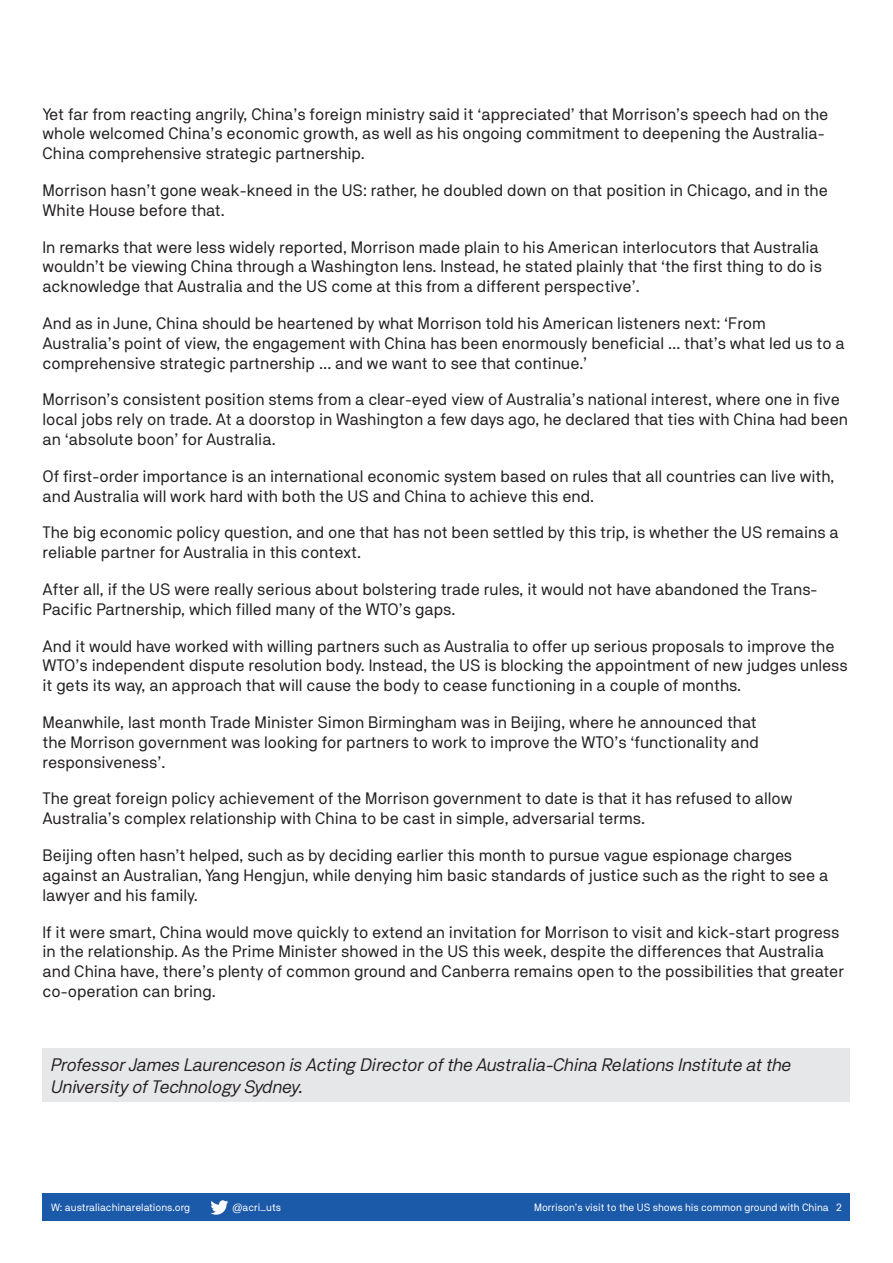
<style>
.page{position:relative;width:893px;height:1263px;background:#fff}
.page>*{position:absolute;margin:0;border:0;box-sizing:border-box;transform-origin:0 0}
.Author_bios{font:italic 18px/21.6px "NB Akademie Std";color:#231f20}
.Body_Copy{font:16.5px/19.8px "NB Akademie Std";color:#231f20}
.t1{font:10.5px "NB Akademie Std";color:#fff}
</style>
<div class="page">
<div style="left:43px;top:1193px;width:807px;height:27px;background:#1b5aa9"></div>
<svg style="left:210px;top:1200px;width:18px;height:15px"></svg>
<div style="left:43px;top:1048px;width:807px;height:53px;background:#e6e7e9"></div>
<p class="Body_Copy" style="left:43px;top:104px;width:787px">Yet far from reacting angrily, China’s foreign ministry said it ‘appreciated’ that Morrison’s speech had on the whole welcomed China’s economic growth, as well as his ongoing commitment to deepening the Australia-<br>China comprehensive strategic partnership.</p>
<p class="Body_Copy" style="left:43px;top:180px;width:787px">Morrison hasn’t gone weak-kneed in the US: rather, he doubled down on that position in Chicago, and in the<br>White House before that.</p>
<p class="Body_Copy" style="left:43px;top:237px;width:781px">In remarks that were less widely reported, Morrison made plain to his American interlocutors that Australia wouldn’t be viewing China through a Washington lens. Instead, he stated plainly that ‘the first thing to do is acknowledge that Australia and the US come at this from a different perspective’.</p>
<p class="Body_Copy" style="left:43px;top:313px;width:804px">And as in June, China should be heartened by what Morrison told his American listeners next: ‘From<br>Australia’s point of view, the engagement with China has been enormously beneficial … that’s what led us to a comprehensive strategic partnership … and we want to see that continue.’</p>
<p class="Body_Copy" style="left:43px;top:390px;width:807px">Morrison’s consistent position stems from a clear-eyed view of Australia’s national interest, where one in five local jobs rely on trade. At a doorstop in Washington a few days ago, he declared that ties with China had been an ‘absolute boon’ for Australia.</p>
<p class="Body_Copy" style="left:43px;top:466px;width:794px">Of first-order importance is an international economic system based on rules that all countries can live with, and Australia will work hard with both the US and China to achieve this end.</p>
<p class="Body_Copy" style="left:43px;top:523px;width:798px">The big economic policy question, and one that has not been settled by this trip, is whether the US remains a reliable partner for Australia in this context.</p>
<p class="Body_Copy" style="left:43px;top:579px;width:776px">After all, if the US were really serious about bolstering trade rules, it would not have abandoned the Trans-<br>Pacific Partnership, which filled many of the WTO’s gaps.</p>
<p class="Body_Copy" style="left:43px;top:636px;width:807px">And it would have worked with willing partners such as Australia to offer up serious proposals to improve the<br>WTO’s independent dispute resolution body. Instead, the US is blocking the appointment of new judges unless it gets its way, an approach that will cause the body to cease functioning in a couple of months.</p>
<p class="Body_Copy" style="left:43px;top:712px;width:718px">Meanwhile, last month Trade Minister Simon Birmingham was in Beijing, where he announced that the Morrison government was looking for partners to work to improve the WTO’s ‘functionality and responsiveness’.</p>
<p class="Body_Copy" style="left:43px;top:789px;width:751px">The great foreign policy achievement of the Morrison government to date is that it has refused to allow<br>Australia’s complex relationship with China to be cast in simple, adversarial terms.</p>
<p class="Body_Copy" style="left:43px;top:845px;width:787px">Beijing often hasn’t helped, such as by deciding earlier this month to pursue vague espionage charges against an Australian, Yang Hengjun, while denying him basic standards of justice such as the right to see a lawyer and his family.</p>
<p class="Body_Copy" style="left:43px;top:922px;width:803px">If it were smart, China would move quickly to extend an invitation for Morrison to visit and kick-start progress in the relationship. As the Prime Minister showed in the US this week, despite the differences that Australia and China have, there’s plenty of common ground and Canberra remains open to the possibilities that greater co-operation can bring.</p>
<p class="Author_bios" style="left:51px;top:1054px;width:742px">Professor James Laurenceson is Acting Director of the Australia-China Relations Institute at the<br>University of Technology Sydney.</p>
<p class="t1" style="left:51px;top:1201px;width:141px">W: australiachinarelations.org</p>
<p class="t1" style="left:233px;top:1201px;width:50px">@acri_uts</p>
<p class="t1" style="left:534px;top:1201px;width:309px">Morrison’s visit to the US shows his common ground with China 2</p>
</div>
